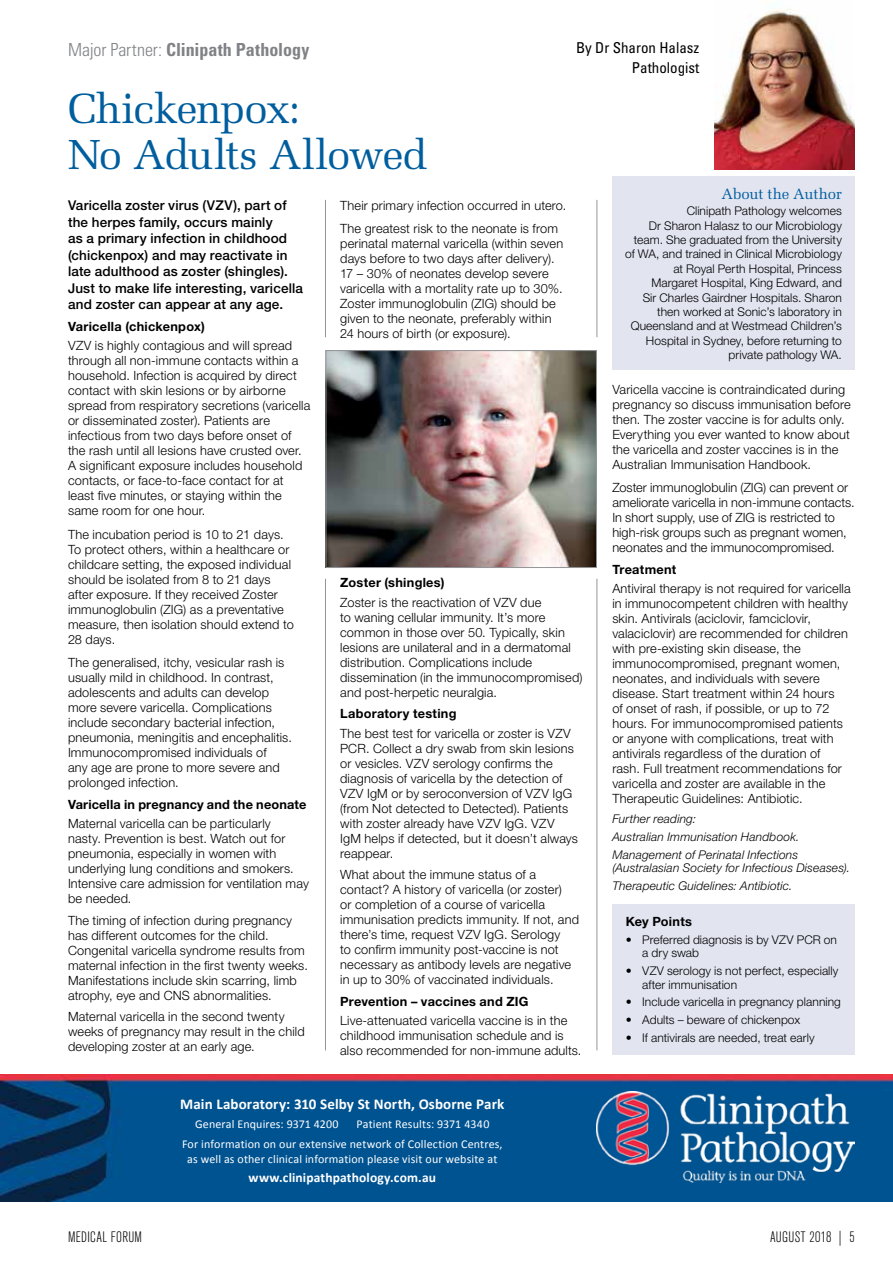
<style>
.page{position:relative;width:893px;height:1263px;background:#fff}
.page>*{position:absolute;margin:0;border:0;box-sizing:border-box;transform-origin:0 0}
.t1{font:42px/46.5px "Melior LT Std";letter-spacing:-.03em;color:#005e9e}
.t2{font:700 condensed 18px "Univers LT Std";color:#808285}
.t3{font:700 15px "Calibri";letter-spacing:.005em;color:#fff}
.t4{font:condensed 15px/19.2px "Univers LT Std";color:#000;text-align:right}
.t5{font:300 15px "Akzidenz Grot Con BQ";letter-spacing:.025em;color:#000}
.t6{font:15px "Melior LT Std";letter-spacing:-.01em;color:#005e9e}
.t7{font:500 13.5px/16.5px "Helvetica Neue LT";letter-spacing:.01em;color:#000}
.t8{font:700 13.5px "Calibri";letter-spacing:.01em;color:#fff}
.t9{font:300 12.75px/15px "Helvetica Neue LT";letter-spacing:.01em;color:#000}
.t10{font:700 12.75px "Helvetica Neue LT";letter-spacing:.02em;color:#000}
.t11{font:300 12px/14.4px "Helvetica Neue LT";letter-spacing:.005em;color:#000}
.t12{font:12px/19.2px "Calibri";letter-spacing:.01em;color:#fff}
.t13{font:italic 300 12px/17.7px "Helvetica Neue LT";letter-spacing:.015em;color:#000}
.s1{font-weight:300}
</style>
<div class="page">
<div style="left:612px;top:177px;width:243px;height:193px;background:#e2e4f0"></div>
<hr style="left:325px;top:200px;width:1px;height:137px;background:#939598">
<hr style="left:325px;top:579px;width:1px;height:471px;background:#939598">
<hr style="left:597px;top:200px;width:1px;height:137px;background:#939598">
<hr style="left:597px;top:579px;width:1px;height:471px;background:#939598">
<img style="left:715px;top:0;width:140px;height:169px">
<img style="left:0;top:1074px;width:893px;height:127px">
<img style="left:596px;top:1091px;width:259px;height:91px">
<img style="left:328px;top:352px;width:267px;height:214px">
<div style="left:326px;top:350px;width:271px;height:218px;border:1px solid #939598"></div>
<div style="left:612px;top:904px;width:243px;height:151px;background:#e2e4f0"></div>
<h2 class="t2" style="left:68px;top:38px;width:243px"><span class="s1">Major Partner:</span> Clinipath Pathology</h2>
<p class="t4" style="left:576px;top:38px;width:125px">By Dr Sharon Halasz<br>Pathologist</p>
<h1 class="t1" style="left:68px;top:85px;width:361px">Chickenpox:<br>No Adults Allowed</h1>
<p class="t9" style="left:340px;top:193px;width:228px;line-height:23.5px">Their primary infection occurred in utero.<br>The greatest risk to the neonate is from</p>
<p class="t9" style="left:340px;top:236px;width:224px">perinatal maternal varicella (within seven days before to two days after delivery).<br>17 – 30% of neonates develop severe varicella with a mortality rate up to 30%.<br>Zoster immunoglobulin (ZIG) should be given to the neonate, preferably within 24 hours of birth (or exposure).</p>
<p class="t7" style="left:68px;top:197px;width:236px">Varicella zoster virus (VZV), part of the herpes family, occurs mainly<br>as a primary infection in childhood (chickenpox) and may reactivate in late adulthood as zoster (shingles).<br>Just to make life interesting, varicella and zoster can appear at any age.</p>
<p class="t10" style="left:68px;top:319px;width:138px">Varicella (chickenpox)</p>
<p class="t9" style="left:68px;top:338px;width:244px">VZV is highly contagious and will spread through all non-immune contacts within a household. Infection is acquired by direct contact with skin lesions or by airborne spread from respiratory secretions (varicella or disseminated zoster). Patients are infectious from two days before onset of the rash until all lesions have crusted over.<br>A significant exposure includes household contacts, or face-to-face contact for at least five minutes, or staying within the same room for one hour.</p>
<p class="t9" style="left:68px;top:526px;width:227px">The incubation period is 10 to 21 days.<br>To protect others, within a healthcare or childcare setting, the exposed individual should be isolated from 8 to 21 days after exposure. If they received Zoster immunoglobulin (ZIG) as a preventative measure, then isolation should extend to 28 days.</p>
<p class="t9" style="left:68px;top:655px;width:225px">The generalised, itchy, vesicular rash is usually mild in childhood. In contrast, adolescents and adults can develop more severe varicella. Complications include secondary bacterial infection, pneumonia, meningitis and encephalitis.<br>Immunocompromised individuals of<br>any age are prone to more severe and prolonged infection.</p>
<p class="t10" style="left:68px;top:796px;width:240px">Varicella in pregnancy and the neonate</p>
<p class="t9" style="left:68px;top:816px;width:242px">Maternal varicella can be particularly<br>nasty. Prevention is best. Watch out for pneumonia, especially in women with underlying lung conditions and smokers.<br>Intensive care admission for ventilation may be needed.</p>
<p class="t9" style="left:68px;top:912px;width:241px">The timing of infection during pregnancy has different outcomes for the child.<br>Congenital varicella syndrome results from maternal infection in the first twenty weeks.<br>Manifestations include skin scarring, limb atrophy, eye and CNS abnormalities.</p>
<p class="t9" style="left:68px;top:1008px;width:238px">Maternal varicella in the second twenty weeks of pregnancy may result in the child developing zoster at an early age.</p>
<p class="t10" style="left:340px;top:575px;width:106px">Zoster (shingles)</p>
<p class="t9" style="left:340px;top:594px;width:244px">Zoster is the reactivation of VZV due<br>to waning cellular immunity. It’s more common in those over 50. Typically, skin lesions are unilateral and in a dermatomal distribution. Complications include dissemination (in the immunocompromised) and post-herpetic neuralgia.</p>
<p class="t10" style="left:340px;top:706px;width:118px">Laboratory testing</p>
<p class="t9" style="left:340px;top:725px;width:239px">The best test for varicella or zoster is VZV PCR. Collect a dry swab from skin lesions or vesicles. VZV serology confirms the diagnosis of varicella by the detection of VZV IgM or by seroconversion of VZV IgG (from Not detected to Detected). Patients with zoster already have VZV IgG. VZV IgM helps if detected, but it doesn’t always reappear.</p>
<p class="t9" style="left:340px;top:867px;width:240px">What about the immune status of a contact? A history of varicella (or zoster)<br>or completion of a course of varicella immunisation predicts immunity. If not, and there’s time, request VZV IgG. Serology<br>to confirm immunity post-vaccine is not necessary as antibody levels are negative in up to 30% of vaccinated individuals.</p>
<p class="t10" style="left:340px;top:993px;width:190px">Prevention – vaccines and ZIG</p>
<p class="t9" style="left:340px;top:1012px;width:243px">Live-attenuated varicella vaccine is in the childhood immunisation schedule and is also recommended for non-immune adults.</p>
<p class="t3" style="left:180px;top:1093px;width:325px">Main Laboratory: 310 Selby St North, Osborne Park</p>
<p class="t12" style="left:195px;top:1114px;width:145px">General Enquires: 9371 4200</p>
<p class="t12" style="left:182px;top:1114px;width:322px;text-indent:175px">Patient Results: 9371 4340<br>For information on our extensive network of Collection Centres,</p>
<p class="t12" style="left:187px;top:1148px;width:312px">as well as other clinical information please visit our website at</p>
<p class="t8" style="left:249px;top:1168px;width:189px">www.clinipathpathology.com.au</p>
<p class="t6" style="left:721px;top:185px;width:122px">About the Author</p>
<p class="t11" style="left:625px;top:203px;width:218px;text-align:right">Clinipath Pathology welcomes<br>Dr Sharon Halasz to our Microbiology team. She graduated from the University of WA, and trained in Clinical Microbiology at Royal Perth Hospital, Princess Margaret Hospital, King Edward, and<br>Sir Charles Gairdner Hospitals. Sharon then worked at Sonic’s laboratory in Queensland and at Westmead Children’s Hospital in Sydney, before returning to private pathology WA.</p>
<p class="t9" style="left:612px;top:381px;width:240px">Varicella vaccine is contraindicated during pregnancy so discuss immunisation before then. The zoster vaccine is for adults only.<br>Everything you ever wanted to know about the varicella and zoster vaccines is in the Australian Immunisation Handbook.</p>
<p class="t9" style="left:612px;top:480px;width:244px">Zoster immunoglobulin (ZIG) can prevent or ameliorate varicella in non-immune contacts.<br>In short supply, use of ZIG is restricted to high-risk groups such as pregnant women, neonates and the immunocompromised.</p>
<p class="t10" style="left:612px;top:561px;width:66px">Treatment</p>
<p class="t9" style="left:612px;top:581px;width:240px">Antiviral therapy is not required for varicella in immunocompetent children with healthy skin. Antivirals (aciclovir, famciclovir, valaciclovir) are recommended for children with pre-existing skin disease, the immunocompromised, pregnant women, neonates, and individuals with severe disease. Start treatment within 24 hours<br>of onset of rash, if possible, or up to 72 hours. For immunocompromised patients or anyone with complications, treat with antivirals regardless of the duration of rash. Full treatment recommendations for varicella and zoster are available in the Therapeutic Guidelines: Antibiotic.</p>
<p class="t13" style="left:612px;top:810px;width:189px">Further reading:<br>Australian Immunisation Handbook.<br>Management of Perinatal Infections</p>
<p class="t13" style="left:612px;top:859px;width:239px">(Australasian Society for Infectious Diseases).<br>Therapeutic Guidelines: Antibiotic.</p>
<p class="t10" style="left:626px;top:914px;width:68px">Key Points</p>
<p class="t11" style="left:642px;top:932px;width:196px;line-height:13.5px;text-indent:-16px">• Preferred diagnosis is by VZV PCR on a dry swab</p>
<p class="t11" style="left:642px;top:964px;width:198px;line-height:13.5px;text-indent:-16px">• VZV serology is not perfect, especially after immunisation</p>
<p class="t11" style="left:626px;top:995px;width:217px">• Include varicella in pregnancy planning</p>
<p class="t11" style="left:626px;top:1012px;width:176px">• Adults – beware of chickenpox</p>
<p class="t11" style="left:626px;top:1030px;width:190px">• If antivirals are needed, treat early</p>
<p class="t5" style="left:68px;top:1228px;width:76px">MEDICAL FORUM</p>
<p class="t5" style="left:770px;top:1228px;width:86px">AUGUST 2018 | 5</p>
</div>
